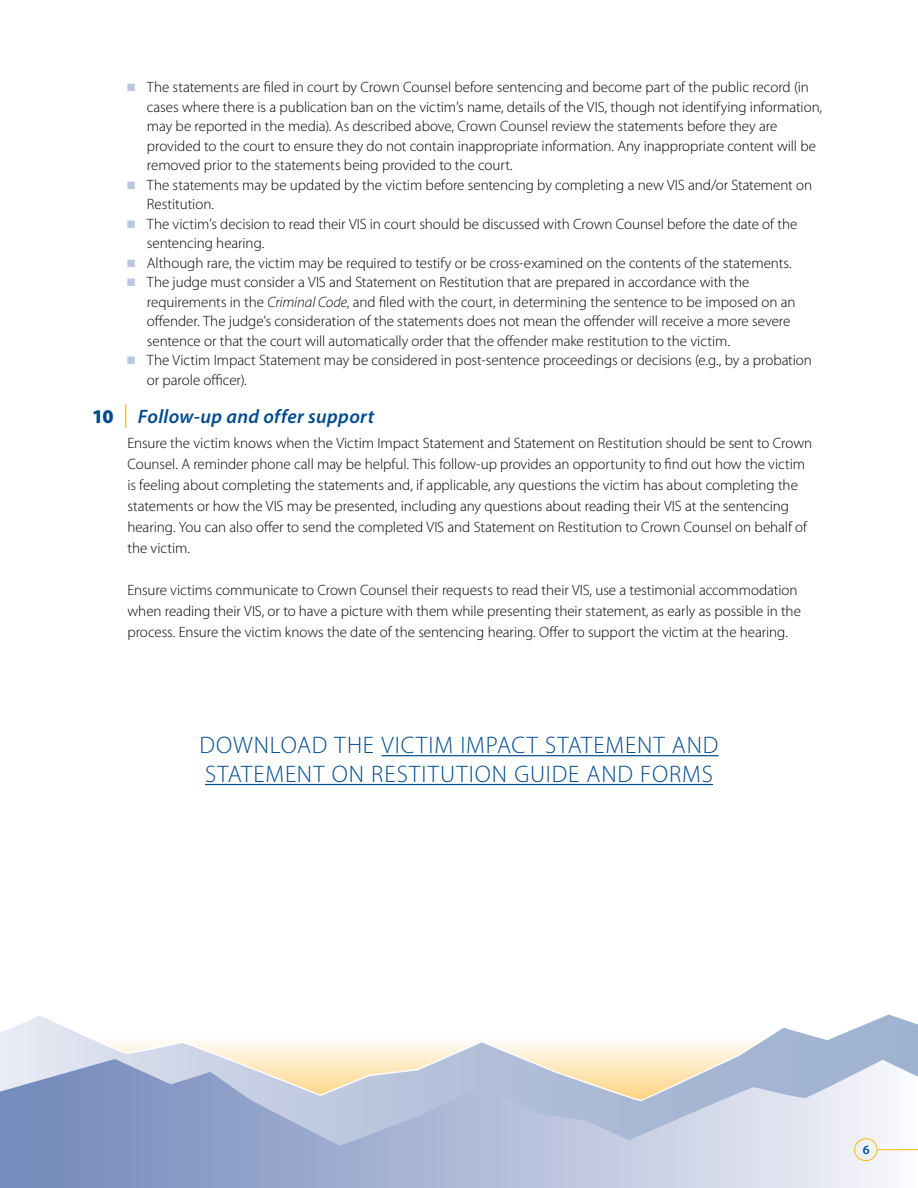
<style>
.page{position:relative;width:918px;height:1188px;background:#fff}
.page>*{position:absolute;margin:0;border:0;box-sizing:border-box;transform-origin:0 0}
.t1{font:300 24px/28.8px "Myriad Pro";letter-spacing:.04em;color:#004b8d}
.t2{font:italic 600 19.5px "Myriad Pro";letter-spacing:.02em;color:#004b8d}
.t3{font:300 15px/19.5px "Myriad Pro";color:#000}
.t4{font:600 12.75px "Myriad Pro";color:#004b8d}
.s1{font-style:italic}
.s2{font-weight:900;font-style:normal}
.s3{font-weight:400;font-style:normal;font-size:23.55px;color:#fdb913}
</style>
<div class="page">
<svg style="left:0;top:1014px;width:918px;height:45px"></svg>
<svg style="left:0;top:1059px;width:918px;height:129px;background:#b6c0d6"></svg>
<div style="left:854px;top:1138px;width:24px;height:23px;border:1px solid #fdb913;border-radius:50%"></div>
<hr style="left:878px;top:1149px;width:40px;height:1px;background:#fdb913">
<hr style="left:381px;top:755px;width:338px;height:1px;background:#004b8d">
<hr style="left:205px;top:784px;width:508px;height:1px;background:#004b8d">
<p class="t3" style="left:147px;top:77px;width:677px">The statements are filed in court by Crown Counsel before sentencing and become part of the public record (in cases where there is a publication ban on the victim’s name, details of the VIS, though not identifying information, may be reported in the media). As described above, Crown Counsel review the statements before they are provided to the court to ensure they do not contain inappropriate information. Any inappropriate content will be removed prior to the statements being provided to the court.<br>The statements may be updated by the victim before sentencing by completing a new VIS and/or Statement on Restitution.<br>The victim’s decision to read their VIS in court should be discussed with Crown Counsel before the date of the sentencing hearing.<br>Although rare, the victim may be required to testify or be cross-examined on the contents of the statements.<br>The judge must consider a VIS and Statement on Restitution that are prepared in accordance with the requirements in the <span class="s1">Criminal Code</span>, and filed with the court, in determining the sentence to be imposed on an offender. The judge’s consideration of the statements does not mean the offender will receive a more severe sentence or that the court will automatically order that the offender make restitution to the victim.<br>The Victim I mpact Statement may be considered in post-sentence proceedings or decisions (e.g., by a probation or parole officer).</p>
<h2 class="t2" style="left:92px;top:404px;width:283px"><span class="s2">10</span> <span class="s3">|</span> Follow-up and offer support</h2>
<p class="t3" style="left:127px;top:432px;width:686px;line-height:21px">Ensure the victim knows when the Victim I mpact Statement and Statement on Restitution should be sent to Crown Counsel. A reminder phone call may be helpful. This follow-up provides an opportunity to find out how the victim is feeling about completing the statements and, if applicable, any questions the victim has about completing the statements or how the VIS may be presented, including any questions about reading their VIS at the sentencing hearing. You can also offer to send the completed VIS and Statement on Restitution to Crown Counsel on behalf of the victim.</p>
<p class="t3" style="left:127px;top:579px;width:675px;line-height:21px">Ensure victims communicate to Crown Counsel their requests to read their VIS, use a testimonial accommodation when reading their VIS, or to have a picture with them while presenting their statement, as early as possible in the process. Ensure the victim knows the date of the sentencing hearing. Offer to support the victim at the hearing.</p>
<h1 class="t1" style="left:200px;top:731px;width:19px">dow</h1>
<h1 class="t1" style="left:205px;top:731px;width:512px;text-indent:49px">nload the Victim Impact Statement and<br>Statement on Restitution Guide and Forms</h1>
<p class="t4" style="left:863px;top:1141px;width:8px">6</p>
</div>
